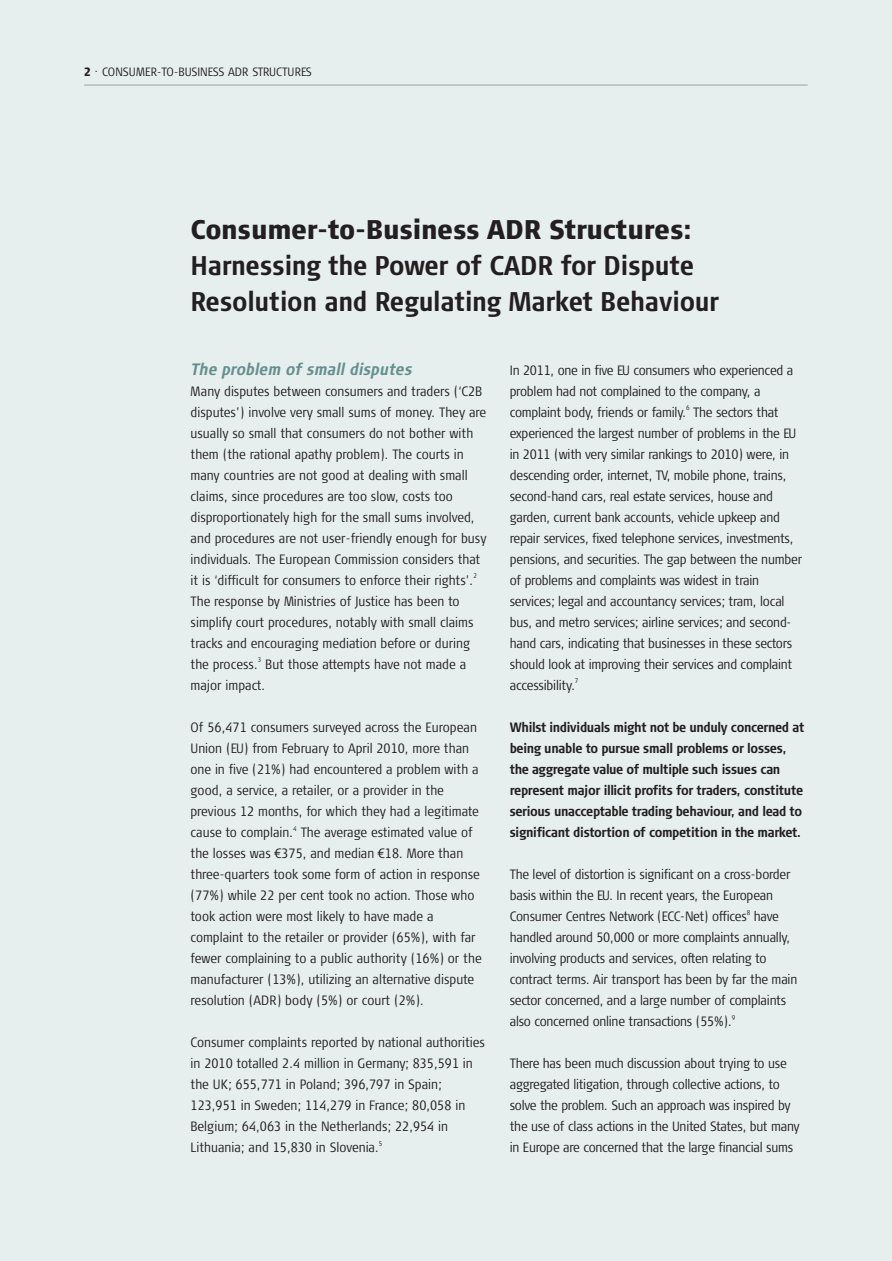
<style>
.page{position:relative;width:892px;height:1261px;background:#fff}
.page>*{position:absolute;margin:0;border:0;box-sizing:border-box;transform-origin:0 0}
.t1{font:700 27px/36px "Signa Cond Column";letter-spacing:-.005em;color:#231f20}
.t2{font:900 27px "Signa Cond Column";color:#231f20}
.t3{font:italic 700 16.5px "Signa Cond Column";letter-spacing:-.01em;color:#63908e}
.t4{font:300 13.5px/21px "Signa Cond Column";letter-spacing:-.015em;color:#231f20}
.t5{font:700 13.5px/21px "Signa Cond Column";letter-spacing:-.03em;color:#231f20}
.t6{font:300 12px "Signa Cond Column";color:#231f20}
.t7{font:300 6.75px "Signa Cond Column";color:#231f20}
.s1{font-weight:900}
</style>
<div class="page">
<div style="left:0;top:0;width:891px;height:1260px;background:#e7efee"></div>
<hr style="left:84px;top:85px;width:723px;height:1px;background:#9d9fa1">
<p class="t6" style="left:84px;top:67px;width:229px"><span class="s1">2</span> . CONSUMER-TO-BUSINESS ADR STRUCTURES</p>
<h1 class="t2" style="left:190px;top:218px;width:503px">Consumer-to-Business ADR Structures:</h1>
<h1 class="t1" style="left:190px;top:250px;width:530px">Harnessing the Power of CADR for Dispute<br>Resolution and Regulating Market Behaviour</h1>
<p class="t3" style="left:190px;top:363px;width:222px">The problem of small disputes</p>
<p class="t4" style="left:190px;top:382px;width:297px">Many disputes between consumers and traders (‘C2B disputes’) involve very small sums of money. They are usually so small that consumers do not bother with them (the rational apathy problem). The courts in many countries are not good at dealing with small claims, since procedures are too slow, costs too disproportionately high for the small sums involved, and procedures are not user-friendly enough for busy individuals. The European Commission considers that it is ‘difficult for consumers to enforce their rights’.</p>
<p class="t7" style="left:473px;top:573px;width:5px">2</p>
<p class="t4" style="left:190px;top:592px;width:284px">The response by Ministries of Justice has been to simplify court procedures, notably with small claims tracks and encouraging mediation before or during the process.</p>
<p class="t7" style="left:258px;top:657px;width:5px">3</p>
<p class="t4" style="left:190px;top:655px;width:277px;text-indent:75px">But those attempts have not made a major impact.</p>
<p class="t4" style="left:190px;top:718px;width:290px">Of 56,471 consumers surveyed across the European Union (EU) from February to April 2010, more than one in five (21%) had encountered a problem with a good, a service, a retailer, or a provider in the previous 12 months, for which they had a legitimate cause to complain.</p>
<p class="t7" style="left:293px;top:825px;width:5px">4</p>
<p class="t4" style="left:190px;top:823px;width:292px;text-indent:110px">The average estimated value of the losses was €375, and median €18. More than three-quarters took some form of action in response (77%) while 22 per cent took no action. Those who took action were most likely to have made a complaint to the retailer or provider (65%), with far fewer complaining to a public authority (16%) or the manufacturer (13%), utilizing an alternative dispute resolution (ADR) body (5%) or court (2%).</p>
<p class="t4" style="left:190px;top:1033px;width:296px">Consumer complaints reported by national authorities in 2010 totalled 2.4 million in Germany; 835,591 in the UK; 655,771 in Poland; 396,797 in Spain; 123,951 in Sweden; 114,279 in France; 80,058 in Belgium; 64,063 in the Netherlands; 22,954 in Lithuania; and 15,830 in Slovenia.</p>
<p class="t7" style="left:379px;top:1140px;width:5px">5</p>
<p class="t4" style="left:509px;top:361px;width:285px">In 2011, one in five EU consumers who experienced a problem had not complained to the company, a complaint body, friends or family.</p>
<p class="t7" style="left:686px;top:405px;width:5px">6</p>
<p class="t4" style="left:509px;top:403px;width:294px;text-indent:183px">The sectors that experienced the largest number of problems in the EU in 2011 (with very similar rankings to 2010) were, in descending order, internet, TV, mobile phone, trains, second-hand cars, real estate services, house and garden, current bank accounts, vehicle upkeep and repair services, fixed telephone services, investments, pensions, and securities. The gap between the number of problems and complaints was widest in train services; legal and accountancy services; tram, local bus, and metro services; airline services; and second&shy;hand cars, indicating that businesses in these sectors should look at improving their services and complaint accessibility.</p>
<p class="t7" style="left:574px;top:678px;width:5px">7</p>
<p class="t5" style="left:509px;top:718px;width:296px">Whilst individuals might not be unduly concerned at being unable to pursue small problems or losses, the aggregate value of multiple such issues can represent major illicit profits for traders, constitute serious unacceptable trading behaviour, and lead to significant distortion of competition in the market.</p>
<p class="t4" style="left:509px;top:865px;width:282px">The level of distortion is significant on a cross-border basis within the EU. In recent years, the European<br>Consumer Centres Network (ECC-Net) offices</p>
<p class="t7" style="left:746px;top:909px;width:5px">8</p>
<p class="t4" style="left:509px;top:907px;width:289px;text-indent:244px">have handled around 50,000 or more complaints annually, involving products and services, often relating to contract terms. Air transport has been by far the main sector concerned, and a large number of complaints also concerned online transactions (55%).</p>
<p class="t7" style="left:731px;top:1014px;width:5px">9</p>
<p class="t4" style="left:509px;top:1054px;width:291px">There has been much discussion about trying to use aggregated litigation, through collective actions, to solve the problem. Such an approach was inspired by the use of class actions in the United States, but many in Europe are concerned that the large financial sums</p>
</div>
